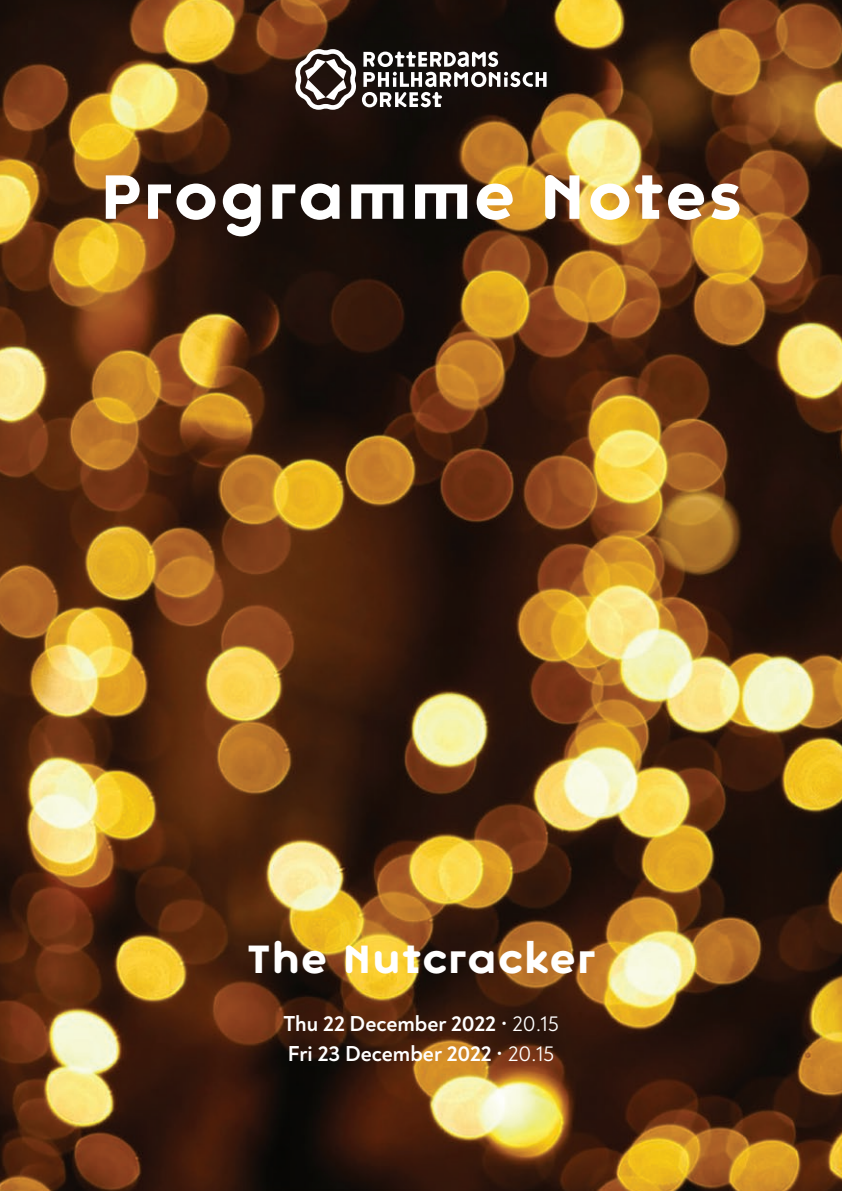
<style>
.page{position:relative;width:842px;height:1191px;background:#fff}
.page>*{position:absolute;margin:0;border:0;box-sizing:border-box;transform-origin:0 0}
.t1{font:72.8px "Rpho";color:#fff}
.t2{font:46px "Rpho";color:#fff}
.t3{font:700 22px "Noah";color:#fff}
.s1{font-weight:400}
</style>
<div class="page">
<img style="left:1px;top:0;width:841px;height:1191px">
<div style="left:260px;top:13px;width:322px;height:133px;background:#231f20;opacity:.5"></div>
<svg style="left:294px;top:49px;width:252px;height:61px"></svg>
<svg style="left:0;top:0;width:1px;height:1191px"></svg>
<p class="t1" style="left:98px;top:153px;width:646px">Programme Notes</p>
<p class="t2" style="left:246px;top:931px;width:351px">The Nutcracker</p>
<p class="t3" style="left:283px;top:1009px;width:277px">Thu 22 December 2022 <span class="s1">• 20.15</span></p>
<p class="t3" style="left:288px;top:1039px;width:268px">Fri 23 December 2022 <span class="s1">• 20.15</span></p>
</div>
